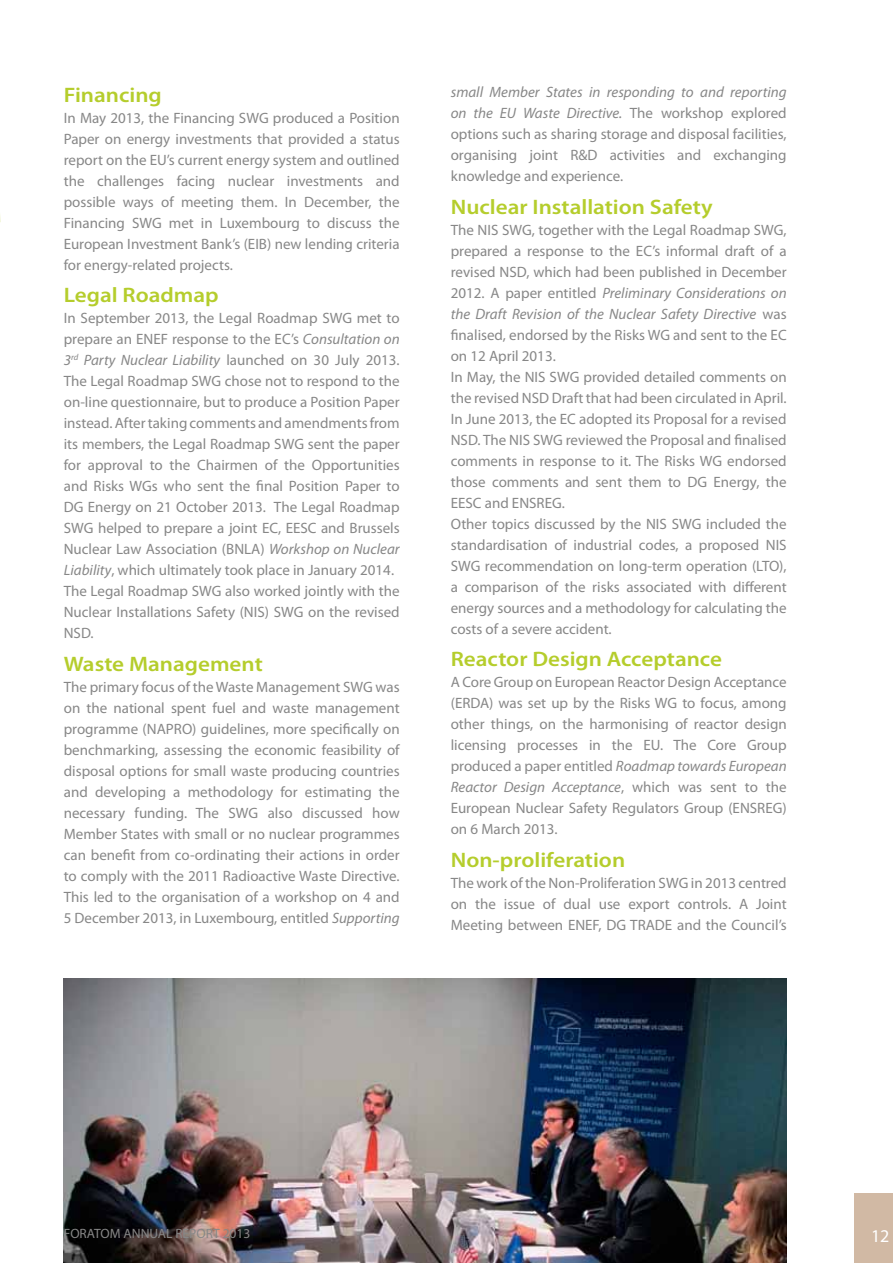
<style>
.page{position:relative;width:893px;height:1263px;background:#fff}
.page>*{position:absolute;margin:0;border:0;box-sizing:border-box;transform-origin:0 0}
.t1{font:600 21px "Myriad Pro";color:#b5cd2c;scale:1.1 1}
.t2{font:18px "Myriad Pro";color:#fff}
.t3{font:15px/21px "Myriad Pro";color:#878787;text-align:justify}
.t4{font:13.5px "Myriad Pro";color:#878787}
.s1{font-style:italic}
</style>
<div class="page">
<img style="left:64px;top:978px;width:723px;height:285px">
<div style="left:855px;top:1194px;width:38px;height:69px;background:#d1b9a4"></div>
<h1 class="t1" style="left:64px;top:81px;width:91px">Financing</h1>
<p class="t3" style="left:64px;top:107px;width:337px">In May 2013, the Financing SWG produced a Position Paper on energy investments that provided a status report on the EU’s current energy system and outlined the challenges facing nuclear investments and possible ways of meeting them. In December, the Financing SWG met in Luxembourg to discuss the European Investment Bank’s (EIB) new lending criteria for energy-related projects.</p>
<h1 class="t1" style="left:64px;top:282px;width:142px">Legal Roadmap</h1>
<p class="t3" style="left:64px;top:308px;width:337px;text-align:left">In September 2013, the Legal Roadmap SWG met to prepare an ENEF response to the EC’s <span class="s1">Consultation on 3</span><sup>rd</sup> <span class="s1">Party Nuclear Liability</span> launched on 30 July 2013.<br>The Legal Roadmap SWG chose not to respond to the on-line questionnaire, but to produce a Position Paper instead. After taking comments and amendments from its members, the Legal Roadmap SWG sent the paper for approval to the Chairmen of the Opportunities and Risks WGs who sent the final Position Paper to DG Energy on 21 October 2013. The Legal Roadmap SWG helped to prepare a joint EC, EESC and Brussels Nuclear Law Association (BNLA) <span class="s1">Workshop on Nuclear Liability</span>, which ultimately took place in January 2014.<br>The Legal Roadmap SWG also worked jointly with the Nuclear Installations Safety (NIS) SWG on the revised NSD.</p>
<h1 class="t1" style="left:64px;top:650px;width:182px">Waste Management</h1>
<p class="t3" style="left:64px;top:676px;width:337px">The primary focus of the Waste Management SWG was on the national spent fuel and waste management programme (NAPRO) guidelines, more specifically on benchmarking, assessing the economic feasibility of disposal options for small waste producing countries and developing a methodology for estimating the necessary funding. The SWG also discussed how Member States with small or no nuclear programmes can benefit from co-ordinating their actions in order to comply with the 2011 Radioactive Waste Directive.<br>This led to the organisation of a workshop on 4 and 5 December 2013, in Luxembourg, entitled <span class="s1">Supporting</span></p>
<p class="t3" style="left:451px;top:82px;width:337px"><span class="s1">small Member States in responding to and reporting on the EU Waste Directive.</span> The workshop explored options such as sharing storage and disposal facilities, organising joint R&amp;D activities and exchanging knowledge and experience.</p>
<h1 class="t1" style="left:451px;top:193px;width:240px">Nuclear Installation Safety</h1>
<p class="t3" style="left:451px;top:219px;width:337px;text-align:left">The NIS SWG, together with the Legal Roadmap SWG, prepared a response to the EC’s informal draft of a revised NSD, which had been published in December 2012. A paper entitled <span class="s1">Preliminary Considerations on the Draft Revision of the Nuclear Safety Directive</span> was finalised, endorsed by the Risks WG and sent to the EC on 12 April 2013.<br>In May, the NIS SWG provided detailed comments on the revised NSD Draft that had been circulated in April.<br>In June 2013, the EC adopted its Proposal for a revised NSD. The NIS SWG reviewed the Proposal and finalised comments in response to it. The Risks WG endorsed those comments and sent them to DG Energy, the EESC and ENSREG.<br>Other topics discussed by the NIS SWG included the standardisation of industrial codes, a proposed NIS SWG recommendation on long-term operation (LTO), a comparison of the risks associated with different energy sources and a methodology for calculating the costs of a severe accident.</p>
<h1 class="t1" style="left:451px;top:646px;width:248px">Reactor Design Acceptance</h1>
<p class="t3" style="left:451px;top:672px;width:337px">A Core Group on European Reactor Design Acceptance (ERDA) was set up by the Risks WG to focus, among other things, on the harmonising of reactor design licensing processes in the EU. The Core Group produced a paper entitled <span class="s1">Roadmap towards European Reactor Design Acceptance</span>, which was sent to the European Nuclear Safety Regulators Group (ENSREG) on 6 March 2013.</p>
<h1 class="t1" style="left:451px;top:846px;width:160px">Non-proliferation</h1>
<p class="t3" style="left:451px;top:872px;width:337px">The work of the Non-Proliferation SWG in 2013 centred on the issue of dual use export controls. A Joint Meeting between ENEF, DG TRADE and the Council’s</p>
<p class="t4" style="left:64px;top:1225px;width:188px">FORATOM ANNUAL REPORT 2013</p>
<p class="t2" style="left:871px;top:1224px;width:20px">12</p>
</div>
